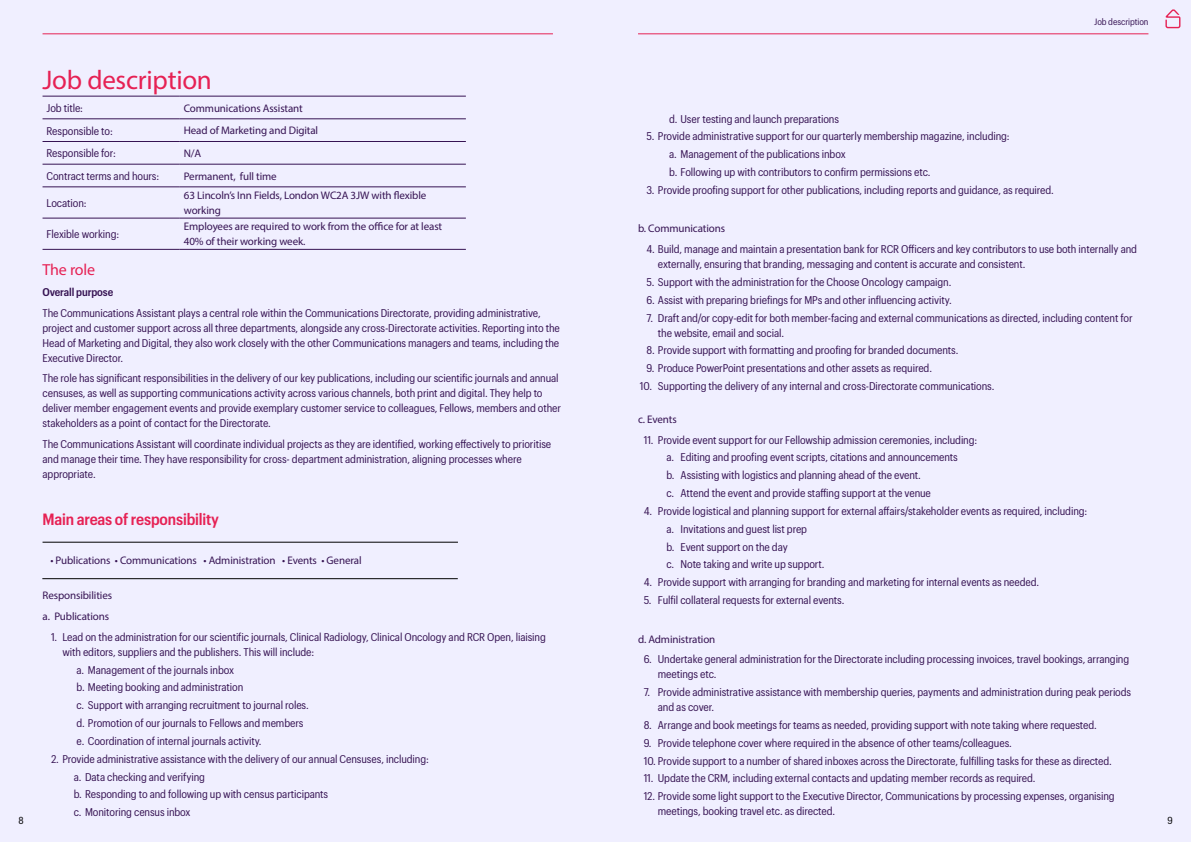
<style>
.page{position:relative;width:1191px;height:842px;background:#fff}
.page>*{position:absolute;margin:0;border:0;box-sizing:border-box;transform-origin:0 0}
.t1{font:27px "Myriad Pro";letter-spacing:-.01em;color:#e62154}
.t2{font:600 16px "Graphik Compact";letter-spacing:-.01em;color:#e62154}
.t3{font:16px "Myriad Pro";letter-spacing:-.01em;color:#e62154}
.t4{font:11px/17.8px "Graphik Compact";letter-spacing:-.01em;color:#361353}
.t5{font:11px/15px "Myriad Pro";letter-spacing:-.01em;color:#361353}
.t6{font:600 11px "Graphik Compact";letter-spacing:-.01em;color:#361353}
.t7{font:10px "Graphik Compact";color:#000}
.t8{font:9px "Graphik Compact";letter-spacing:-.01em;color:#361353}
</style>
<div class="page">
<div style="left:595px;top:0;width:596px;height:842px;background:#f0efff"></div>
<div style="left:0;top:0;width:595px;height:842px;background:#f0efff"></div>
<hr style="left:638px;top:33px;width:510px;height:1px;background:#e62154">
<hr style="left:43px;top:33px;width:510px;height:1px;background:#e62154">
<hr style="left:43px;top:119px;width:137px;height:1px;background:#361353">
<hr style="left:180px;top:119px;width:286px;height:1px;background:#361353">
<hr style="left:43px;top:141px;width:137px;height:1px;background:#361353">
<hr style="left:180px;top:141px;width:286px;height:1px;background:#361353">
<hr style="left:43px;top:164px;width:137px;height:1px;background:#361353">
<hr style="left:180px;top:164px;width:286px;height:1px;background:#361353">
<hr style="left:43px;top:187px;width:137px;height:1px;background:#361353">
<hr style="left:180px;top:187px;width:286px;height:1px;background:#361353">
<hr style="left:43px;top:96px;width:137px;height:1px;background:#361353">
<hr style="left:180px;top:96px;width:286px;height:1px;background:#361353">
<hr style="left:43px;top:218px;width:137px;height:1px;background:#361353">
<hr style="left:180px;top:218px;width:286px;height:1px;background:#361353">
<hr style="left:43px;top:249px;width:137px;height:1px;background:#361353">
<hr style="left:180px;top:249px;width:286px;height:1px;background:#361353">
<svg style="left:1165px;top:9px;width:16px;height:20px"></svg>
<hr style="left:42px;top:578px;width:416px;height:1px;background:#000">
<hr style="left:43px;top:542px;width:415px;height:1px;background:#000">
<p class="t8" style="left:1094px;top:15px;width:56px">Job description</p>
<h1 class="t1" style="left:43px;top:63px;width:171px">Job description</h1>
<p class="t4" style="left:47px;top:98px;width:38px">Job title:</p>
<p class="t5" style="left:184px;top:100px;width:121px">Communications Assistant</p>
<p class="t4" style="left:47px;top:121px;width:68px">Responsible to:</p>
<p class="t5" style="left:184px;top:123px;width:136px">Head of Marketing and Digital</p>
<p class="t4" style="left:47px;top:144px;width:71px">Responsible for:</p>
<p class="t5" style="left:184px;top:146px;width:19px">N/A</p>
<p class="t4" style="left:47px;top:166px;width:114px">Contract terms and hours:</p>
<p class="t5" style="left:184px;top:168px;width:94px">Permanent, full time</p>
<p class="t4" style="left:47px;top:193px;width:42px">Location:</p>
<p class="t5" style="left:184px;top:188px;width:244px">63 Lincoln’s Inn Fields, London WC2A 3JW with flexible working</p>
<p class="t4" style="left:47px;top:224px;width:74px">Flexible working:</p>
<p class="t5" style="left:184px;top:219px;width:260px">Employees are required to work from the office for at least<br>40% of their working week.</p>
<p class="t4" style="left:669px;top:109px;width:171px">d. User testing and launch preparations</p>
<p class="t4" style="left:669px;top:127px;width:342px;text-indent:-23px">5. Provide administrative support for our quarterly membership magazine, including: a. Management of the publications inbox<br>b. Following up with contributors to confirm permissions etc.</p>
<p class="t4" style="left:646px;top:180px;width:409px">3. Provide proofing support for other publications, including reports and guidance, as required.</p>
<p class="t5" style="left:638px;top:221px;width:89px">b. Communications</p>
<p class="t4" style="left:658px;top:241px;width:481px;line-height:15px;text-indent:-11px">4. Build, manage and maintain a presentation bank for RCR Officers and key contributors to use both internally and externally, ensuring that branding, messaging and content is accurate and consistent.</p>
<p class="t4" style="left:646px;top:272px;width:306px">5. Support with the administration for the Choose Oncology campaign.</p>
<p class="t4" style="left:646px;top:290px;width:307px">6. Assist with preparing briefings for MPs and other influencing activity.</p>
<p class="t4" style="left:658px;top:309px;width:476px;line-height:15px;text-indent:-11px">7. Draft and/or copy-edit for both member-facing and external communications as directed, including content for the website, email and social.</p>
<p class="t4" style="left:646px;top:341px;width:313px">8. Provide support with formatting and proofing for branded documents.</p>
<p class="t4" style="left:646px;top:359px;width:287px">9. Produce PowerPoint presentations and other assets as required.</p>
<p class="t4" style="left:640px;top:376px;width:356px">10. Supporting the delivery of any internal and cross-Directorate communications.</p>
<p class="t5" style="left:638px;top:412px;width:40px">c. Events</p>
<p class="t4" style="left:666px;top:430px;width:312px;text-indent:-23px">11. Provide event support for our Fellowship admission ceremonies, including: a. Editing and proofing event scripts, citations and announcements<br>b. Assisting with logistics and planning ahead of the event.<br>c. Attend the event and provide staffing support at the venue</p>
<p class="t4" style="left:666px;top:501px;width:422px;text-indent:-23px">4. Provide logistical and planning support for external affairs/stakeholder events as required, including: a. Invitations and guest list prep<br>b. Event support on the day<br>c. Note taking and write up support.</p>
<p class="t4" style="left:643px;top:573px;width:397px">4. Provide support with arranging for branding and marketing for internal events as needed.</p>
<p class="t4" style="left:643px;top:590px;width:202px">5. Fulfil collateral requests for external events.</p>
<p class="t5" style="left:638px;top:631px;width:79px">d. Administration</p>
<p class="t4" style="left:658px;top:651px;width:473px;line-height:15px;text-indent:-14px">6. Undertake general administration for the Directorate including processing invoices, travel bookings, arranging meetings etc.</p>
<p class="t4" style="left:658px;top:684px;width:475px;line-height:15px;text-indent:-14px">7. Provide administrative assistance with membership queries, payments and administration during peak periods and as cover.</p>
<p class="t4" style="left:643px;top:715px;width:455px">8. Arrange and book meetings for teams as needed, providing support with note taking where requested.</p>
<p class="t4" style="left:643px;top:733px;width:370px">9. Provide telephone cover where required in the absence of other teams/colleagues.</p>
<p class="t4" style="left:643px;top:751px;width:470px">10. Provide support to a number of shared inboxes across the Directorate, fulfilling tasks for these as directed.</p>
<p class="t4" style="left:643px;top:769px;width:393px">11. Update the CRM, including external contacts and updating member records as required.</p>
<p class="t4" style="left:658px;top:788px;width:458px;line-height:15px;text-indent:-14px">12. Provide some light support to the Executive Director, Communications by processing expenses, organising meetings, booking travel etc. as directed.</p>
<h2 class="t3" style="left:43px;top:260px;width:54px">The role</h2>
<p class="t6" style="left:43px;top:284px;width:72px">Overall purpose</p>
<p class="t4" style="left:43px;top:304px;width:519px;line-height:15px">The Communications Assistant plays a central role within the Communications Directorate, providing administrative, project and customer support across all three departments, alongside any cross-Directorate activities. Reporting into the Head of Marketing and Digital, they also work closely with the other Communications managers and teams, including the Executive Director.</p>
<p class="t4" style="left:43px;top:370px;width:520px;line-height:15px">The role has significant responsibilities in the delivery of our key publications, including our scientific journals and annual censuses, as well as supporting communications activity across various channels, both print and digital. They help to deliver member engagement events and provide exemplary customer service to colleagues, Fellows, members and other stakeholders as a point of contact for the Directorate.</p>
<p class="t4" style="left:43px;top:436px;width:510px;line-height:15px">The Communications Assistant will coordinate individual projects as they are identified, working effectively to prioritise and manage their time. They have responsibility for cross- department administration, aligning processes where appropriate.</p>
<h2 class="t2" style="left:43px;top:507px;width:178px">Main areas of responsibility</h2>
<p class="t5" style="left:50px;top:552px;width:313px">• Publications • Communications • Administration • Events • General</p>
<p class="t5" style="left:43px;top:585px;width:71px;line-height:20.7px">Responsibilities a. Publications</p>
<p class="t4" style="left:62px;top:628px;width:485px;line-height:15px;text-indent:-11px">1. Lead on the administration for our scientific journals, Clinical Radiology, Clinical Oncology and RCR Open, liaising with editors, suppliers and the publishers. This will include:</p>
<p class="t4" style="left:77px;top:660px;width:234px">a. Management of the journals inbox<br>b. Meeting booking and administration<br>c. Support with arranging recruitment to journal roles. d. Promotion of our journals to Fellows and members e. Coordination of internal journals activity.</p>
<p class="t4" style="left:74px;top:749px;width:356px;text-indent:-23px">2. Provide administrative assistance with the delivery of our annual Censuses, including: a. Data checking and verifying<br>b. Responding to and following up with census participants<br>c. Monitoring census inbox</p>
<p class="t7" style="left:18px;top:813px;width:7px">8</p>
<p class="t7" style="left:1167px;top:813px;width:7px">9</p>
</div>
